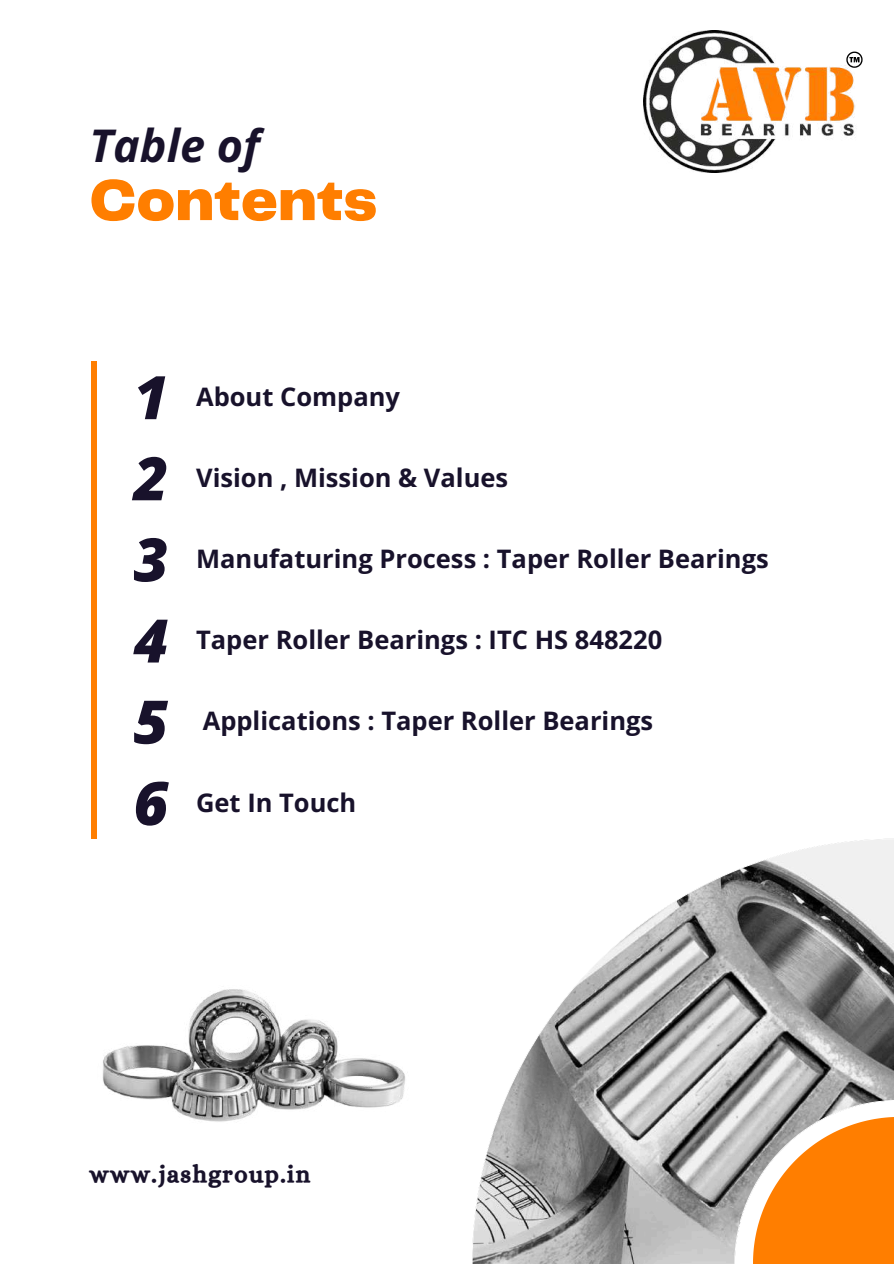
<style>
.page{position:relative;width:894px;height:1264px;background:#fff}
.page>*{position:absolute;margin:0;border:0;box-sizing:border-box;transform-origin:0 0}
.t1{font:900 60px "Telegraf";color:#ff7e00}
.t2{font:italic 800 60px "Open Sans";color:#18122b}
.t3{font:italic 700 45px "Open Sans";color:#18122b}
.t4{font:700 25.5px "Open Sans";color:#18122b}
.t5{font:24px "CA Generated";letter-spacing:.065em;color:#18122b}
</style>
<div class="page">
<svg style="left:472px;top:838px;width:421px;height:425px"></svg>
<svg style="left:752px;top:1116px;width:141px;height:147px;background:#f39130"></svg>
<div style="left:91px;top:361px;width:6px;height:477px;background:#ff7e00"></div>
<img style="left:102px;top:989px;width:303px;height:133px">
<img style="left:643px;top:30px;width:214px;height:142px">
<img style="left:701px;top:65px;width:153px;height:58px">
<svg style="left:846px;top:52px;width:16px;height:16px"></svg>
<h2 class="t3" style="left:89px;top:114px;width:172px">Table of</h2>
<h1 class="t1" style="left:89px;top:174px;width:289px">Contents</h1>
<h1 class="t2" style="left:133px;top:355px;width:36px">1</h1>
<p class="t4" style="left:196px;top:378px;width:205px">About Company</p>
<h1 class="t2" style="left:133px;top:436px;width:36px">2</h1>
<p class="t4" style="left:196px;top:459px;width:313px">Vision , Mission &amp; Values</p>
<h1 class="t2" style="left:133px;top:517px;width:36px">3</h1>
<p class="t4" style="left:196px;top:540px;width:574px">Manufaturing Process : Taper Roller Bearings</p>
<h1 class="t2" style="left:133px;top:598px;width:36px">4</h1>
<p class="t4" style="left:196px;top:621px;width:467px">Taper Roller Bearings : ITC HS 848220</p>
<h1 class="t2" style="left:133px;top:679px;width:36px">5</h1>
<p class="t4" style="left:203px;top:703px;width:452px">Applications : Taper Roller Bearings</p>
<h1 class="t2" style="left:133px;top:761px;width:36px">6</h1>
<p class="t4" style="left:196px;top:784px;width:162px">Get In Touch</p>
<p class="t5" style="left:89px;top:1159px;width:222px">www.jashgroup.in</p>
</div>
